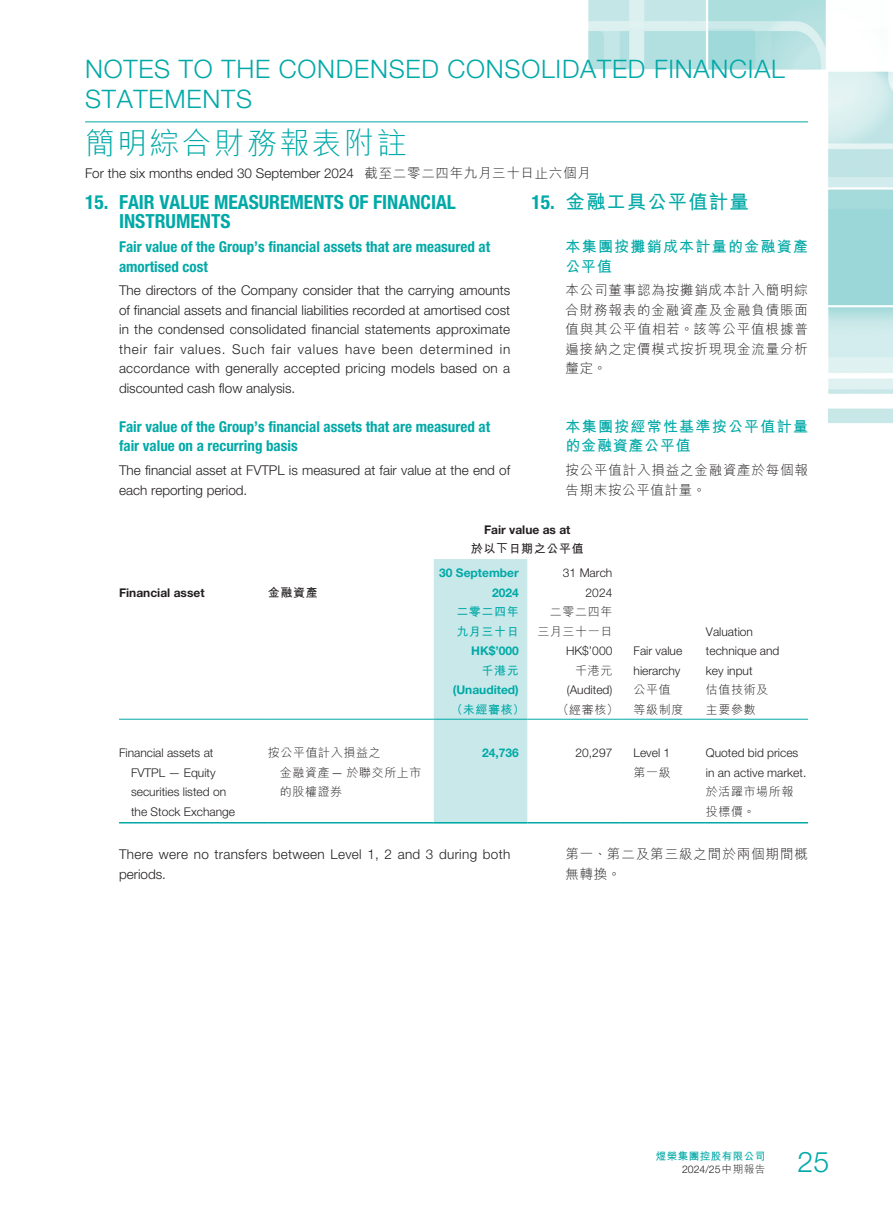
<style>
.page{position:relative;width:893px;height:1212px;background:#fff}
.page>*{position:absolute;margin:0;border:0;box-sizing:border-box;transform-origin:0 0}
.t1{font:300 30px "M Hei HK";letter-spacing:.08em;color:#00a9a7}
.t2{font:300 28.5px "Helvetica Neue LT Std";color:#00a9a7}
.t3{font:300 25.5px/30px "Helvetica Neue LT Std";letter-spacing:.03em;color:#00a9a7}
._01_H1{font:700 condensed 19.5px/19.5px "Helvetica Neue LT Std";color:#00a9a7}
._01_H1-2{font:700 19.5px "M Hei HK";letter-spacing:.05em;color:#00a9a7}
._02_H2{font:700 condensed 15px/19.5px "Helvetica Neue LT Std";color:#00a9a7}
._02_H2-2{font:700 15px/19.5px "M Hei HK";letter-spacing:.085em;color:#00a9a7}
._00_txt{font:300 13.5px/19.5px "Helvetica Neue LT Std";color:#231f20;text-align:justify}
._00_txt-2{font:300 13.5px/19.5px "M Hei HK";letter-spacing:.06em;color:#231f20}
._00_txt-3{font:300 13.5px/19.5px "Helvetica Neue LT Std";letter-spacing:.025em;color:#231f20}
._50_Table_txt{font:300 12px/19.5px "Helvetica Neue LT Std";color:#231f20}
._50_Table_txt-2{font:300 12px "M Hei HK";letter-spacing:.05em;color:#231f20}
._50_Table_txt-3{font:700 12px "Helvetica Neue LT Std";color:#00a9a7}
._50_Table_txt-4{font:700 12px "Helvetica Neue LT Std";color:#231f20}
._50_Table_txt-5{font:700 12px "M Hei HK";letter-spacing:.05em;color:#00a9a7}
._50_Table_txt-6{font:700 12px "M Hei HK";letter-spacing:.05em;color:#231f20}
.t4{font:300 10.5px "Helvetica Neue LT Std";color:#231f20}
.t5{font:700 10.5px "M Hei HK";letter-spacing:.05em;color:#00a9a7}
.s1{font-family:"M Hei HK"}
.s2{font-family:"Helvetica Neue LT Std";font-stretch:condensed}
.s3{font-family:"Helvetica Neue LT Std"}
</style>
<div class="page">
<img style="left:85px;top:0;width:808px;height:824px">
<hr style="left:85px;top:121px;width:723px;height:1px;background:#00a9a7">
<div style="left:434px;top:559px;width:93px;height:263px;background:#c9e8e9"></div>
<hr style="left:119px;top:719px;width:149px;height:1px;background:#00a9a7">
<hr style="left:268px;top:719px;width:166px;height:1px;background:#00a9a7">
<hr style="left:434px;top:719px;width:93px;height:1px;background:#00a9a7">
<hr style="left:527px;top:719px;width:94px;height:1px;background:#00a9a7">
<hr style="left:621px;top:719px;width:85px;height:1px;background:#00a9a7">
<hr style="left:706px;top:719px;width:102px;height:1px;background:#00a9a7">
<hr style="left:119px;top:822px;width:149px;height:1px;background:#00a9a7">
<hr style="left:268px;top:822px;width:166px;height:1px;background:#00a9a7">
<hr style="left:434px;top:822px;width:93px;height:1px;background:#00a9a7">
<hr style="left:527px;top:822px;width:94px;height:1px;background:#00a9a7">
<hr style="left:621px;top:822px;width:85px;height:1px;background:#00a9a7">
<hr style="left:706px;top:822px;width:102px;height:1px;background:#00a9a7">
<h3 class="t3" style="left:85px;top:54px;width:701px">NOTES TO THE CONDENSED CONSOLIDATED FINANCIAL<br>STATEMENTS</h3>
<h1 class="t1" style="left:85px;top:128px;width:323px">簡明綜合財務報表附註</h1>
<p class="_00_txt" style="left:85px;top:163px;width:507px">For the six months ended 30 September 2024 <span class="s1">截至二零二四年九月三十日止六個月</span></p>
<p class="_01_H1-2" style="left:531px;top:187px;width:219px"><span class="s2">15.</span> 金融工具公平值計量</p>
<p class="_02_H2-2" style="left:565px;top:235px;width:244px">本集團按攤銷成本計量的金融資產公平值</p>
<p class="_00_txt-2" style="left:565px;top:280px;width:244px;text-align:justify">本公司董事認為按攤銷成本計入簡明綜合財務報表的金融資產及金融負債賬面值與其公平值相若。該等公平值根據普遍接納之定價模式按折現現金流量分析釐定。</p>
<p class="_01_H1" style="left:119px;top:192px;width:338px;text-indent:-34px">15. FAIR VALUE MEASUREMENTS OF FINANCIAL<br>INSTRUMENTS</p>
<p class="_02_H2" style="left:119px;top:237px;width:373px">Fair value of the Group’s financial assets that are measured at amortised cost</p>
<p class="_00_txt" style="left:119px;top:280px;width:393px">The directors of the Company consider that the carrying amounts of financial assets and financial liabilities recorded at amortised cost in the condensed consolidated financial statements approximate their fair values. Such fair values have been determined in accordance with generally accepted pricing models based on a discounted cash flow analysis.</p>
<p class="_02_H2" style="left:119px;top:416px;width:373px">Fair value of the Group’s financial assets that are measured at fair value on a recurring basis</p>
<p class="_00_txt" style="left:119px;top:460px;width:393px">The financial asset at FVTPL is measured at fair value at the end of each reporting period.</p>
<p class="_50_Table_txt-4" style="left:484px;top:522px;width:88px">Fair value as at</p>
<p class="_02_H2-2" style="left:565px;top:415px;width:244px">本集團按經常性基準按公平值計量的金融資產公平值</p>
<p class="_00_txt-2" style="left:565px;top:460px;width:244px">按公平值計入損益之金融資產於每個報告期末按公平值計量。</p>
<p class="_50_Table_txt-4" style="left:119px;top:585px;width:87px">Financial asset</p>
<p class="_50_Table_txt-6" style="left:268px;top:583px;width:51px">金融資產</p>
<p class="_50_Table_txt" style="left:119px;top:743px;width:96px">Financial assets at</p>
<p class="_50_Table_txt" style="left:131px;top:762px;width:86px">FVTPL — Equity</p>
<p class="_50_Table_txt" style="left:131px;top:782px;width:97px">securities listed on</p>
<p class="_50_Table_txt" style="left:131px;top:801px;width:106px">the Stock Exchange</p>
<p class="_50_Table_txt-2" style="left:268px;top:746px;width:114px">按公平值計入損益之</p>
<p class="_50_Table_txt-2" style="left:280px;top:766px;width:143px">金融資產<span class="s3">—</span> 於聯交所上市</p>
<p class="_50_Table_txt-2" style="left:280px;top:785px;width:64px">的股權證券</p>
<p class="_50_Table_txt-6" style="left:471px;top:540px;width:114px">於以下日期之公平值</p>
<p class="_50_Table_txt-3" style="left:439px;top:565px;width:81px">30 September</p>
<p class="_50_Table_txt-3" style="left:492px;top:585px;width:28px">2024</p>
<p class="_50_Table_txt" style="left:563px;top:563px;width:51px">31 March</p>
<p class="_50_Table_txt" style="left:586px;top:582px;width:28px">2024</p>
<p class="_50_Table_txt-5" style="left:456px;top:603px;width:64px">二零二四年</p>
<p class="_50_Table_txt-5" style="left:456px;top:622px;width:64px">九月三十日</p>
<p class="_50_Table_txt-2" style="left:550px;top:605px;width:64px">二零二四年</p>
<p class="_50_Table_txt-2" style="left:537px;top:625px;width:76px">三月三十一日</p>
<p class="_50_Table_txt-3" style="left:471px;top:643px;width:49px">HK$’000</p>
<p class="_50_Table_txt-5" style="left:482px;top:661px;width:39px">千港元</p>
<p class="_50_Table_txt" style="left:566px;top:641px;width:48px">HK$’000</p>
<p class="_50_Table_txt-2" style="left:575px;top:664px;width:39px">千港元</p>
<p class="_50_Table_txt" style="left:634px;top:641px;width:50px">Fair value hierarchy</p>
<p class="_50_Table_txt-3" style="left:453px;top:682px;width:67px">(Unaudited)</p>
<p class="_50_Table_txt-5" style="left:451px;top:700px;width:75px">（未經審核）</p>
<p class="_50_Table_txt" style="left:567px;top:680px;width:47px">(Audited)</p>
<p class="_50_Table_txt-2" style="left:557px;top:703px;width:63px">（經審核）</p>
<p class="_50_Table_txt-2" style="left:634px;top:683px;width:39px">公平值</p>
<p class="_50_Table_txt-2" style="left:634px;top:703px;width:51px">等級制度</p>
<p class="_50_Table_txt-3" style="left:482px;top:745px;width:38px">24,736</p>
<p class="_50_Table_txt" style="left:576px;top:743px;width:38px">20,297</p>
<p class="_50_Table_txt" style="left:634px;top:743px;width:38px">Level 1</p>
<p class="_50_Table_txt-2" style="left:634px;top:766px;width:39px">第一級</p>
<p class="_50_Table_txt" style="left:706px;top:621px;width:49px">Valuation</p>
<p class="_50_Table_txt" style="left:706px;top:641px;width:75px">technique and</p>
<p class="_50_Table_txt" style="left:706px;top:660px;width:48px">key input</p>
<p class="_50_Table_txt-2" style="left:706px;top:683px;width:64px">估值技術及</p>
<p class="_50_Table_txt-2" style="left:706px;top:703px;width:51px">主要參數</p>
<p class="_50_Table_txt" style="left:706px;top:743px;width:102px">Quoted bid prices in an active market.</p>
<p class="_50_Table_txt-2" style="left:706px;top:785px;width:89px">於活躍市場所報</p>
<p class="_50_Table_txt-2" style="left:706px;top:805px;width:51px">投標價。</p>
<p class="_00_txt-3" style="left:119px;top:844px;width:393px">There were no transfers between Level 1, 2 and 3 during both periods.</p>
<p class="_00_txt-2" style="left:565px;top:844px;width:244px">第一、第二及第三級之間於兩個期間概無轉換。</p>
<p class="t5" style="left:656px;top:1148px;width:111px">煜榮集團控股有限公司</p>
<p class="t4" style="left:682px;top:1163px;width:85px">2024/25<span class="s1">中期報告</span></p>
<h2 class="t2" style="left:797px;top:1144px;width:33px">25</h2>
</div>
